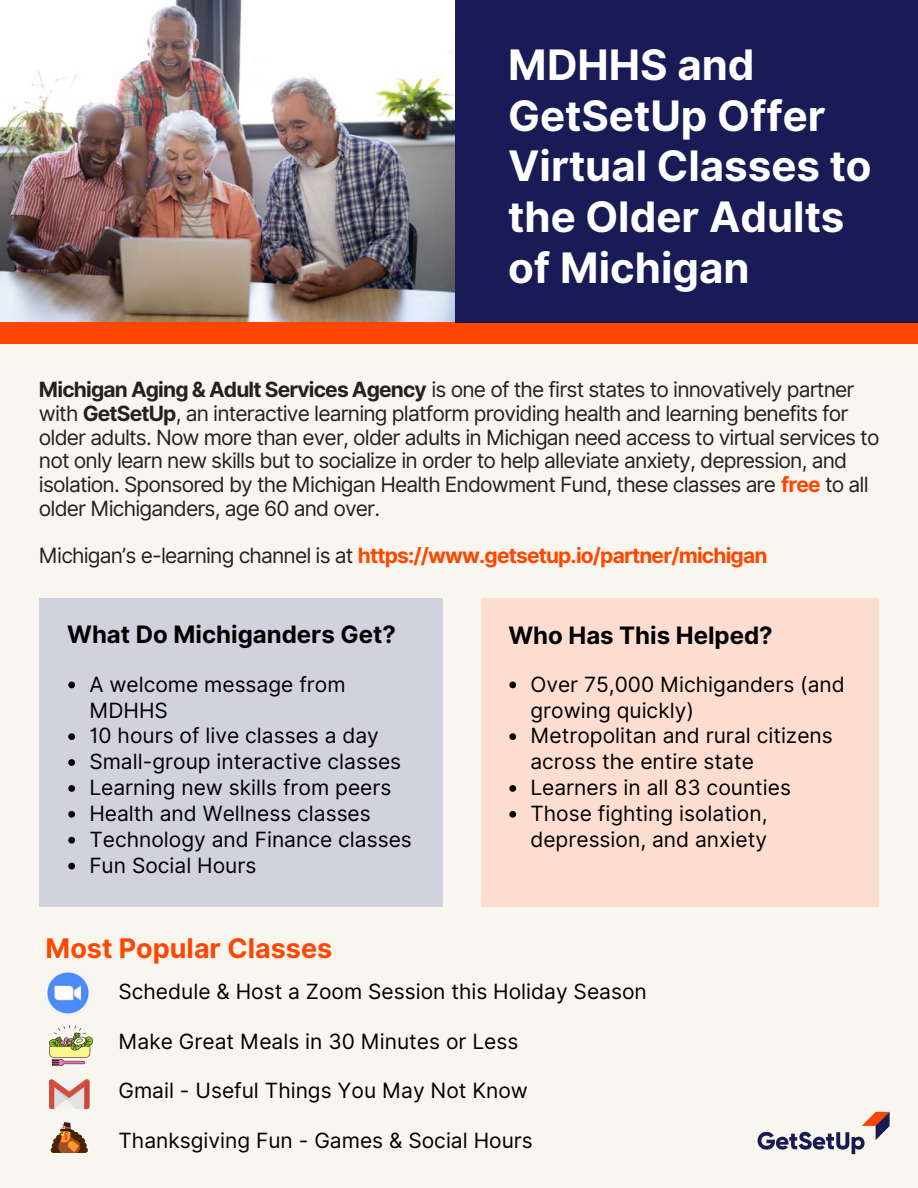
<style>
.page{position:relative;width:918px;height:1188px;background:#f9f5ef}
.page>*{position:absolute;margin:0;border:0;box-sizing:border-box;transform-origin:0 0}
.t1{font:700 42px/50.7px "Inter";color:#fff}
.t2{font:700 27px "Inter";color:#ff4600}
.t3{font:700 24px "Inter";color:#000}
.t4{font:21px/25.8px "Inter";color:#000}
.t5{font:21px/23.7px "Inter";letter-spacing:-.04em;color:#222}
.t6{font:700 21px "Inter";letter-spacing:-.04em;color:#ff4600}
.s1{font-weight:700}
.s2{font-weight:700;color:#ff4600}
.s3{font-weight:400;color:#222}
</style>
<div class="page">
<img style="left:757px;top:1111px;width:133px;height:44px">
<div style="left:0;top:301px;width:918px;height:42px;background:#ff4600"></div>
<div style="left:39px;top:598px;width:404px;height:308px;background:#d1d2dd"></div>
<div style="left:482px;top:598px;width:397px;height:308px;background:#feddd1"></div>
<svg style="left:49px;top:1025px;width:44px;height:41px"></svg>
<img style="left:45px;top:971px;width:45px;height:45px">
<svg style="left:49px;top:1079px;width:41px;height:30px"></svg>
<svg style="left:49px;top:1122px;width:41px;height:30px"></svg>
<img style="left:0;top:0;width:456px;height:322px">
<div style="left:456px;top:0;width:462px;height:323px;background:#181b56"></div>
<svg style="left:68px;top:682px;width:7px;height:6px"></svg>
<svg style="left:68px;top:733px;width:7px;height:7px"></svg>
<svg style="left:68px;top:759px;width:7px;height:7px"></svg>
<svg style="left:68px;top:785px;width:7px;height:7px"></svg>
<svg style="left:68px;top:811px;width:7px;height:7px"></svg>
<svg style="left:68px;top:837px;width:7px;height:7px"></svg>
<svg style="left:68px;top:863px;width:7px;height:6px"></svg>
<svg style="left:509px;top:682px;width:7px;height:6px"></svg>
<svg style="left:509px;top:733px;width:7px;height:7px"></svg>
<svg style="left:509px;top:785px;width:7px;height:7px"></svg>
<svg style="left:509px;top:811px;width:7px;height:7px"></svg>
<p class="t1" style="left:508px;top:39px;width:365px">MDHHS and<br>GetSetUp Offer<br>Virtual Classes to the Older Adults of Michigan</p>
<p class="t5" style="left:39px;top:378px;width:842px"><span class="s1">Michigan Aging &amp; Adult Services Agency</span> is one of the first states to innovatively partner with <span class="s1">GetSetUp</span>, an interactive learning platform providing health and learning benefits for older adults. Now more than ever, older adults in Michigan need access to virtual services to not only learn new skills but to socialize in order to help alleviate anxiety, depression, and isolation. Sponsored by the Michigan Health Endowment Fund, these classes are <span class="s2">free</span> to all older Michiganders, age 60 and over.</p>
<p class="t6" style="left:39px;top:543px;width:730px"><span class="s3">Michigan’s e-learning channel is at</span> https://www.getsetup.io/partner/michigan</p>
<p class="t3" style="left:67px;top:620px;width:330px">What Do Michiganders Get?</p>
<p class="t3" style="left:508px;top:621px;width:266px">Who Has This Helped?</p>
<p class="t4" style="left:530px;top:671px;width:316px">Over 75,000 Michiganders (and growing quickly)</p>
<p class="t4" style="left:530px;top:723px;width:304px">Metropolitan and rural citizens across the entire state</p>
<p class="t4" style="left:530px;top:775px;width:262px">Learners in all 83 counties</p>
<p class="t4" style="left:530px;top:801px;width:239px">Those fighting isolation, depression, and anxiety</p>
<p class="t4" style="left:89px;top:671px;width:258px">A welcome message from<br>MDHHS</p>
<p class="t4" style="left:89px;top:723px;width:291px">10 hours of live classes a day</p>
<p class="t4" style="left:89px;top:749px;width:313px">Small-group interactive classes</p>
<p class="t4" style="left:89px;top:775px;width:304px">Learning new skills from peers</p>
<p class="t4" style="left:89px;top:801px;width:283px">Health and Wellness classes</p>
<p class="t4" style="left:89px;top:826px;width:324px">Technology and Finance classes</p>
<p class="t4" style="left:89px;top:852px;width:169px">Fun Social Hours</p>
<p class="t2" style="left:45px;top:932px;width:288px">Most Popular Classes</p>
<p class="t4" style="left:118px;top:979px;width:530px">Schedule &amp; Host a Zoom Session this Holiday Season</p>
<p class="t4" style="left:118px;top:1028px;width:401px">Make Great Meals in 30 Minutes or Less</p>
<p class="t4" style="left:118px;top:1078px;width:411px">Gmail - Useful Things You May Not Know</p>
<p class="t4" style="left:118px;top:1127px;width:416px">Thanksgiving Fun - Games &amp; Social Hours</p>
</div>
